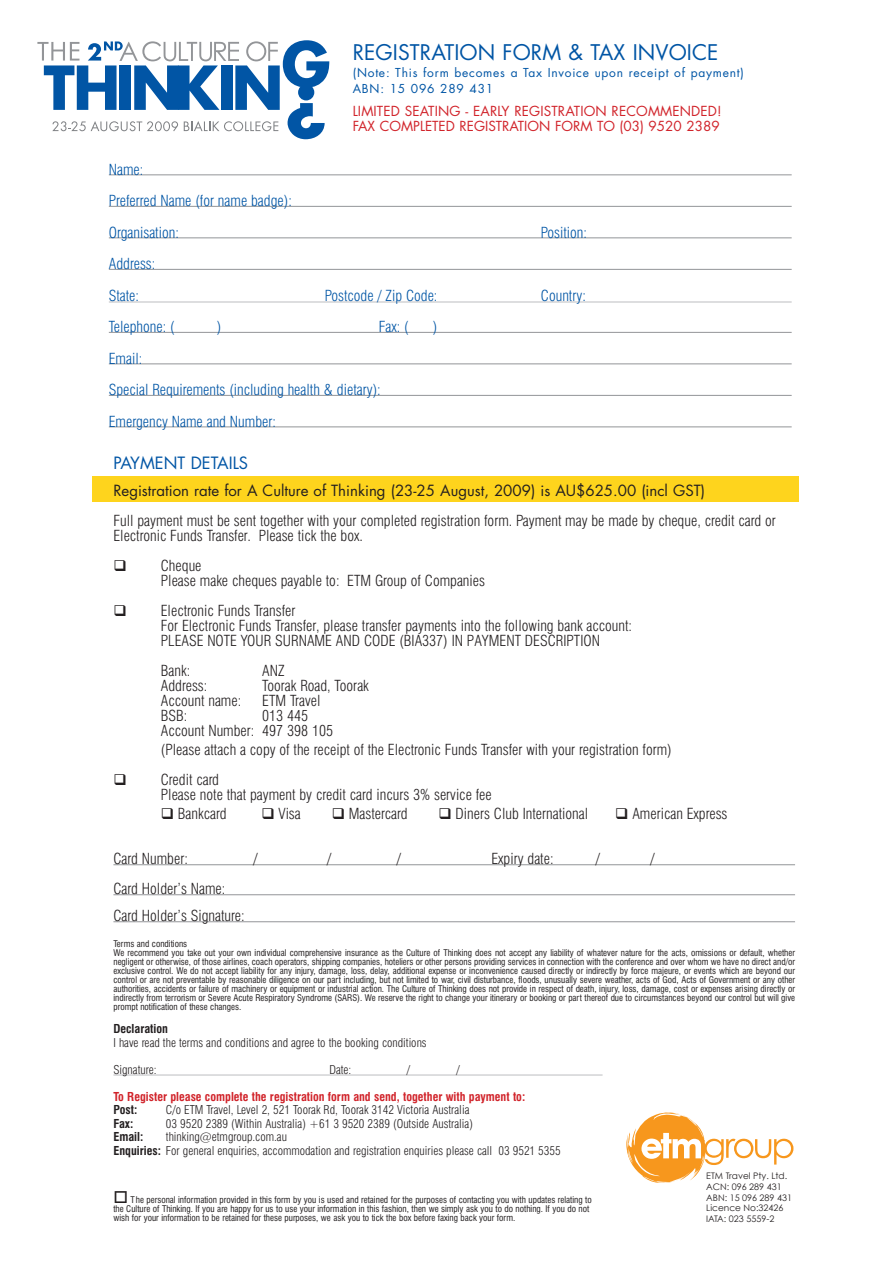
<style>
.page{position:relative;width:893px;height:1263px;background:#fff}
.page>*{position:absolute;margin:0;border:0;box-sizing:border-box;transform-origin:0 0}
.t1{font:21px "Futura";letter-spacing:.005em;color:#0155a5}
.t2{font:16.5px "Futura";color:#0155a5}
.t3{font:300 condensed 15px/15px "Swiss 721 BT";color:#231f20}
.t4{font:300 condensed 15px "Swiss 721 BT";color:#0155a5}
.t5{font:15px "Futura";color:#231f20}
.t6{font:13.5px "Futura";color:#d1232a}
.t7{font:300 condensed 12px "Swiss 721 BT";color:#231f20}
.t8{font:700 condensed 12px "Swiss 721 BT";color:#d1232a}
.t9{font:12px "Futura";letter-spacing:.065em;color:#0155a5}
.t10{font:700 condensed 12px "Swiss 721 BT";color:#231f20}
.t11{font:condensed 9px/9px "Swiss 721 BT";color:#231f20;text-align:justify}
.t12{font:9px "Century Gothic";color:#231f20}
.s1{font-weight:700}
</style>
<div class="page">
<div style="left:92px;top:476px;width:707px;height:26px;background:#fed41d"></div>
<hr style="left:109px;top:175px;width:683px;height:1px;background:#939598">
<hr style="left:109px;top:206px;width:683px;height:1px;background:#939598">
<hr style="left:109px;top:238px;width:683px;height:1px;background:#939598">
<hr style="left:109px;top:269px;width:683px;height:1px;background:#939598">
<hr style="left:109px;top:302px;width:683px;height:1px;background:#bcbdc0">
<hr style="left:109px;top:332px;width:683px;height:1px;background:#939598">
<hr style="left:109px;top:364px;width:683px;height:1px;background:#939598">
<hr style="left:109px;top:395px;width:683px;height:1px;background:#939598">
<hr style="left:109px;top:427px;width:683px;height:1px;background:#939598">
<hr style="left:113px;top:864px;width:682px;height:1px;background:#939598">
<hr style="left:113px;top:894px;width:682px;height:1px;background:#939598">
<hr style="left:113px;top:921px;width:682px;height:1px;background:#939598">
<hr style="left:113px;top:1075px;width:490px;height:1px;background:#bcbdc0">
<svg style="left:37px;top:40px;width:292px;height:99px"></svg>
<svg style="left:626px;top:1112px;width:167px;height:71px"></svg>
<p class="t1" style="left:353px;top:38px;width:367px">REGISTRATION FORM &amp; TAX INVOICE</p>
<p class="t9" style="left:353px;top:64px;width:393px">(Note: This form becomes a Tax Invoice upon receipt of payment)</p>
<p class="t9" style="left:353px;top:81px;width:142px">ABN: 15 096 289 431</p>
<p class="t6" style="left:353px;top:101px;width:370px">LIMITED SEATING - EARLY REGISTRATION RECOMMENDED!</p>
<p class="t6" style="left:353px;top:116px;width:368px">FAX COMPLETED REGISTRATION FORM TO (03) 9520 2389</p>
<p class="t4" style="left:109px;top:160px;width:36px">Name:</p>
<p class="t4" style="left:109px;top:192px;width:185px">Preferred Name (for name badge):</p>
<p class="t4" style="left:109px;top:223px;width:72px">Organisation:</p>
<p class="t4" style="left:541px;top:223px;width:48px">Position:</p>
<p class="t4" style="left:109px;top:255px;width:48px">Address:</p>
<p class="t4" style="left:109px;top:286px;width:32px">State:</p>
<p class="t4" style="left:325px;top:286px;width:114px">Postcode / Zip Code:</p>
<p class="t4" style="left:541px;top:286px;width:46px">Country:</p>
<p class="t4" style="left:109px;top:318px;width:67px">Telephone: (</p>
<p class="t4" style="left:217px;top:318px;width:6px">)</p>
<p class="t4" style="left:379px;top:318px;width:31px">Fax: (</p>
<p class="t4" style="left:433px;top:318px;width:6px">)</p>
<p class="t4" style="left:109px;top:349px;width:35px">Email:</p>
<p class="t4" style="left:109px;top:381px;width:273px">Special Requirements (including health &amp; dietary):</p>
<p class="t4" style="left:109px;top:412px;width:169px">Emergency Name and Number:</p>
<p class="t2" style="left:113px;top:451px;width:136px">PAYMENT DETAILS</p>
<p class="t5" style="left:113px;top:480px;width:593px">Registration rate for A Culture of Thinking (23-25 August, 2009) is AU$625.00 (incl GST)</p>
<p class="t3" style="left:113px;top:513px;width:664px">Full payment must be sent together with your completed registration form. Payment may be made by cheque, credit card or<br>Electronic Funds Transfer. Please tick the box.</p>
<p class="t3" style="left:113px;top:558px;width:90px">❑ Cheque</p>
<p class="t3" style="left:161px;top:573px;width:326px">Please make cheques payable to: ETM Group of Companies</p>
<p class="t3" style="left:113px;top:603px;width:183px">❑ Electronic Funds Transfer</p>
<p class="t3" style="left:161px;top:618px;width:473px">For Electronic Funds Transfer, please transfer payments into the following bank account:</p>
<p class="t3" style="left:161px;top:633px;width:441px">PLEASE NOTE YOUR SURNAME AND CODE (BIA337) IN PAYMENT DESCRIPTION</p>
<p class="t3" style="left:161px;top:663px;width:31px">Bank:</p>
<p class="t3" style="left:262px;top:663px;width:24px">ANZ</p>
<p class="t3" style="left:161px;top:678px;width:48px">Address:</p>
<p class="t3" style="left:262px;top:678px;width:108px">Toorak Road, Toorak</p>
<p class="t3" style="left:161px;top:693px;width:82px">Account name:</p>
<p class="t3" style="left:262px;top:693px;width:60px">ETM Travel</p>
<p class="t3" style="left:161px;top:708px;width:28px">BSB:</p>
<p class="t3" style="left:262px;top:708px;width:47px">013 445</p>
<p class="t3" style="left:161px;top:723px;width:174px">Account Number: 497 398 105</p>
<p class="t3" style="left:161px;top:742px;width:512px">(Please attach a copy of the receipt of the Electronic Funds Transfer with your registration form)</p>
<p class="t3" style="left:113px;top:772px;width:107px">❑ Credit card</p>
<p class="t3" style="left:161px;top:787px;width:332px">Please note that payment by credit card incurs 3% service fee</p>
<p class="t3" style="left:161px;top:806px;width:67px">❑ Bankcard</p>
<p class="t3" style="left:261px;top:806px;width:41px">❑ Visa</p>
<p class="t3" style="left:332px;top:806px;width:77px">❑ Mastercard</p>
<p class="t3" style="left:438px;top:806px;width:151px">❑ Diners Club International</p>
<p class="t3" style="left:615px;top:806px;width:114px">❑ American Express</p>
<p class="t3" style="left:113px;top:851px;width:76px">Card Number:</p>
<p class="t3" style="left:253px;top:851px;width:6px">/</p>
<p class="t3" style="left:327px;top:851px;width:6px">/</p>
<p class="t3" style="left:397px;top:851px;width:6px">/</p>
<p class="t3" style="left:491px;top:851px;width:64px">Expiry date:</p>
<p class="t3" style="left:596px;top:851px;width:6px">/</p>
<p class="t3" style="left:650px;top:851px;width:6px">/</p>
<p class="t3" style="left:113px;top:881px;width:113px">Card Holder’s Name:</p>
<p class="t3" style="left:113px;top:908px;width:133px">Card Holder’s Signature:</p>
<p class="t11" style="left:113px;top:939px;width:75px">Terms and conditions</p>
<p class="t11" style="left:113px;top:948px;width:683px">We recommend you take out your own individual comprehensive insurance as the Culture of Thinking does not accept any liability of whatever nature for the acts, omissions or default, whether negligent or otherwise, of those airlines, coach operators, shipping companies, hoteliers or other persons providing services in connection with the conference and over whom we have no direct and/or exclusive control. We do not accept liability for any injury, damage, loss, delay, additional expense or inconvenience caused directly or indirectly by force majeure, or events which are beyond our control or are not preventable by reasonable diligence on our part including, but not limited to war, civil disturbance, floods, unusually severe weather, acts of God, Acts of Government or any other authorities, accidents or failure of machinery or equipment or industrial action. The Culture of Thinking does not provide in respect of death, injury, loss, damage, cost or expenses arising directly or indirectly from terrorism or Severe Acute Respiratory Syndrome (SARS). We reserve the right to change your itinerary or booking or part thereof due to circumstances beyond our control but will give prompt notification of these changes.</p>
<p class="t10" style="left:113px;top:1022px;width:56px">Declaration</p>
<p class="t7" style="left:113px;top:1035px;width:315px">I have read the terms and conditions and agree to the booking conditions</p>
<p class="t7" style="left:113px;top:1062px;width:45px">Signature:</p>
<p class="t7" style="left:329px;top:1062px;width:23px">Date:</p>
<p class="t7" style="left:407px;top:1062px;width:5px">/</p>
<p class="t7" style="left:457px;top:1062px;width:5px">/</p>
<p class="t8" style="left:113px;top:1089px;width:413px">To Register please complete the registration form and send, together with payment to:</p>
<p class="t10" style="left:113px;top:1103px;width:25px">Post:</p>
<p class="t7" style="left:166px;top:1103px;width:305px">C/o ETM Travel, Level 2, 521 Toorak Rd, Toorak 3142 Victoria Australia</p>
<p class="t10" style="left:113px;top:1116px;width:21px">Fax:</p>
<p class="t7" style="left:166px;top:1116px;width:309px">03 9520 2389 (Within Australia) +61 3 9520 2389 (Outside Australia)</p>
<p class="t10" style="left:113px;top:1130px;width:31px">Email:</p>
<p class="t7" style="left:166px;top:1130px;width:123px">thinking@etmgroup.com.au</p>
<p class="t7" style="left:113px;top:1143px;width:449px"><span class="s1">Enquiries:</span> For general enquiries, accommodation and registration enquiries please call 03 9521 5355</p>
<p class="t11" style="left:113px;top:1195px;width:480px;text-align:left">□ The personal information provided in this form by you is used and retained for the purposes of contacting you with updates relating to the Culture of Thinking. If you are happy for us to use your information in this fashion, then we simply ask you to do nothing. If you do not wish for your information to be retained for these purposes, we ask you to tick the box before faxing back your form.</p>
<p class="t12" style="left:706px;top:1170px;width:83px">ETM Travel Pty. Ltd.</p>
<p class="t12" style="left:706px;top:1181px;width:77px">ACN: 096 289 431</p>
<p class="t12" style="left:706px;top:1192px;width:87px">ABN: 15 096 289 431</p>
<p class="t12" style="left:706px;top:1203px;width:79px">Licence No:32426</p>
<p class="t12" style="left:706px;top:1213px;width:70px">IATA: 023 5559-2</p>
</div>
